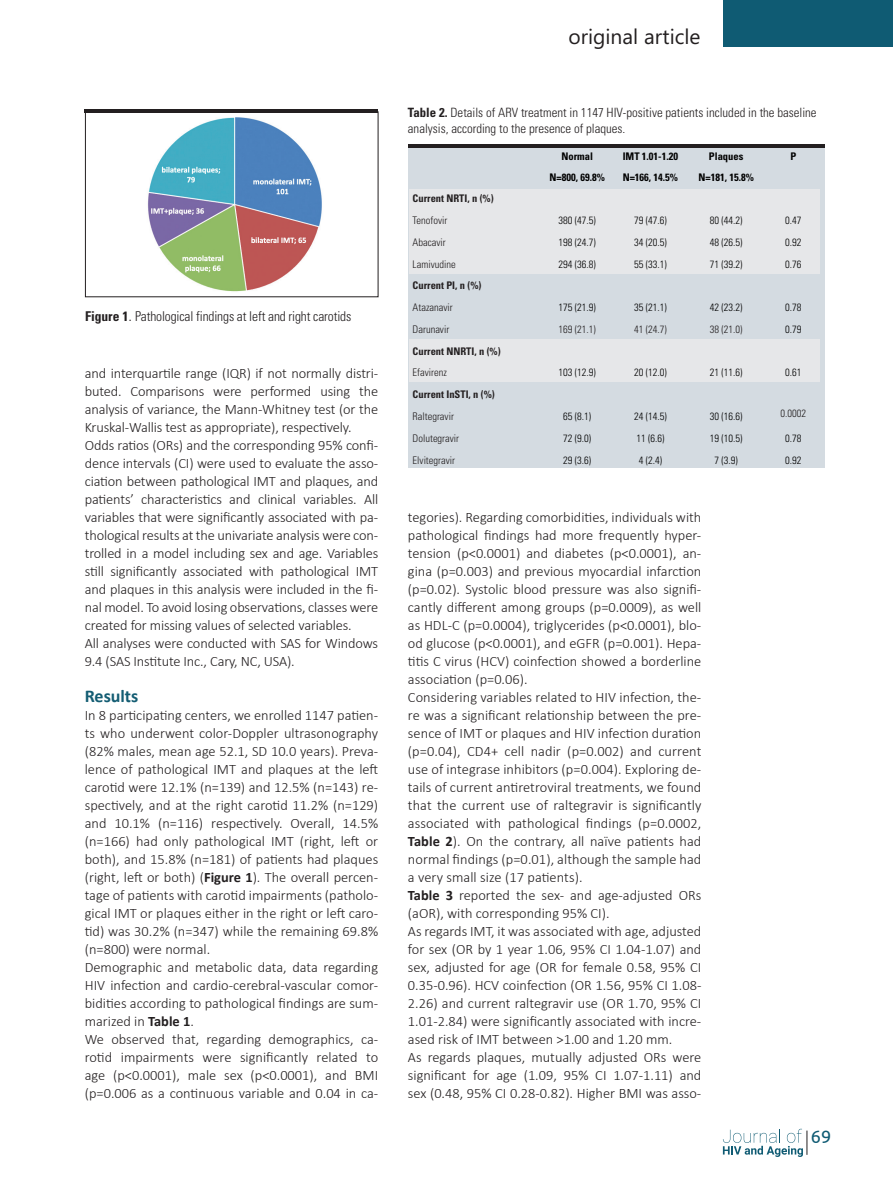
<style>
.page{position:relative;width:893px;height:1191px;background:#fff}
.page>*{position:absolute;margin:0;border:0;box-sizing:border-box;transform-origin:0 0}
.t1{font:21px "Segoe WP";color:#231f20}
.t2{font:700 18px "Calibri";color:#145d73}
.t3{font:18px "Ubuntu";color:#0f5b73}
.t4{font:300 14.4px/18px "Calibri";color:#231f20;text-align:justify}
.t5{font:300 condensed 13.5px "Univers";letter-spacing:-.01em;color:#231f20}
.t6{font:300 condensed 12.9px/15.8px "Univers";color:#231f20}
.t7{font:300 condensed 10.5px "Univers";color:#000}
.t8{font:300 condensed 10.5px "Univers";color:#231f20}
.t9{font:700 condensed 10.5px "Univers";color:#231f20}
.t10{font:700 condensed 10.5px "Univers";color:#000}
.s1{font-weight:700}
.s2{font-family:"Calibri";font-stretch:normal;font-size:14.4px}
</style>
<div class="page">
<div style="left:723px;top:0;width:170px;height:47px;background:#0f5b73"></div>
<svg style="left:723px;top:1128px;width:85px;height:29px"></svg>
<hr style="left:85px;top:109px;width:293px;height:4px;background:#231f20">
<div style="left:408px;top:147px;width:416px;height:321px;background:#d4dbe1"></div>
<hr style="left:408px;top:144px;width:416px;height:4px;background:#231f20">
<div style="left:409px;top:189px;width:411px;height:85px;background:#e6e7e9"></div>
<div style="left:409px;top:339px;width:411px;height:42px;background:#e6e7e9"></div>
<img style="left:148px;top:117px;width:174px;height:175px">
<p class="t5" style="left:85px;top:308px;width:268px"><span class="s1">Figure 1</span><span class="s2">.</span> Pathological findings at left and right carotids</p>
<p class="t4" style="left:85px;top:364px;width:295px">and interquartile range (IQR) if not normally distri&shy;buted. Comparisons were performed using the analysis of variance, the Mann-Whitney test (or the Kruskal-Wallis test as appropriate), respectively.</p>
<p class="t4" style="left:85px;top:436px;width:295px">Odds ratios (ORs) and the corresponding 95% confi&shy;dence intervals (CI) were used to evaluate the asso&shy;ciation between pathological IMT and plaques, and patients’ characteristics and clinical variables. All variables that were significantly associated with pa&shy;thological results at the univariate analysis were con&shy;trolled in a model including sex and age. Variables still significantly associated with pathological IMT and plaques in this analysis were included in the fi&shy;nal model. To avoid losing observations, classes were created for missing values of selected variables.</p>
<p class="t4" style="left:85px;top:634px;width:295px">All analyses were conducted with SAS for Windows<br>9.4 (SAS Institute Inc., Cary, NC, USA).</p>
<p class="t2" style="left:85px;top:683px;width:55px">Results</p>
<p class="t4" style="left:85px;top:706px;width:295px">In 8 participating centers, we enrolled 1147 patien&shy;ts who underwent color-Doppler ultrasonography (82% males, mean age 52.1, SD 10.0 years). Preva&shy;lence of pathological IMT and plaques at the left carotid were 12.1% (n=139) and 12.5% (n=143) re&shy;spectively, and at the right carotid 11.2% (n=129) and 10.1% (n=116) respectively. Overall, 14.5% (n=166) had only pathological IMT (right, left or both), and 15.8% (n=181) of patients had plaques (right, left or both) (<span class="s1">Figure 1</span>). The overall percen&shy;tage of patients with carotid impairments (patholo&shy;gical IMT or plaques either in the right or left caro&shy;tid) was 30.2% (n=347) while the remaining 69.8% (n=800) were normal.</p>
<p class="t4" style="left:85px;top:958px;width:295px">Demographic and metabolic data, data regarding HIV infection and cardio-cerebral-vascular comor&shy;bidities according to pathological findings are sum&shy;marized in <span class="s1">Table 1</span>.</p>
<p class="t4" style="left:85px;top:1030px;width:295px">We observed that, regarding demographics, ca&shy;rotid impairments were significantly related to age (p&lt;0.0001), male sex (p&lt;0.0001), and BMI (p=0.006 as a continuous variable and 0.04 in ca-</p>
<p class="t1" style="left:568px;top:22px;width:134px">original article</p>
<p class="t6" style="left:408px;top:105px;width:410px"><span class="s1">Table 2.</span> Details of ARV treatment in 1147 HIV-positive patients included in the baseline analysis, according to the presence of plaques.</p>
<p class="t10" style="left:561px;top:150px;width:33px">Normal</p>
<p class="t10" style="left:623px;top:150px;width:57px">IMT 1.01-1.20</p>
<p class="t10" style="left:709px;top:150px;width:36px">Plaques</p>
<p class="t10" style="left:790px;top:150px;width:7px">P</p>
<p class="t10" style="left:549px;top:171px;width:57px">N=800, 69.8%</p>
<p class="t10" style="left:623px;top:171px;width:57px">N=166, 14.5%</p>
<p class="t10" style="left:698px;top:171px;width:57px">N=181, 15.8%</p>
<p class="t9" style="left:413px;top:192px;width:83px">Current NRTI, n (%)</p>
<p class="t8" style="left:413px;top:214px;width:36px">Tenofovir</p>
<p class="t7" style="left:559px;top:214px;width:39px">380 (47.5)</p>
<p class="t7" style="left:634px;top:214px;width:34px">79 (47.6)</p>
<p class="t7" style="left:710px;top:214px;width:34px">80 (44.2)</p>
<p class="t7" style="left:785px;top:214px;width:18px">0.47</p>
<p class="t8" style="left:413px;top:236px;width:35px">Abacavir</p>
<p class="t7" style="left:559px;top:236px;width:39px">198 (24.7)</p>
<p class="t7" style="left:634px;top:236px;width:34px">34 (20.5)</p>
<p class="t7" style="left:710px;top:236px;width:34px">48 (26.5)</p>
<p class="t7" style="left:785px;top:236px;width:18px">0.92</p>
<p class="t8" style="left:413px;top:258px;width:45px">Lamivudine</p>
<p class="t7" style="left:559px;top:258px;width:39px">294 (36.8)</p>
<p class="t7" style="left:634px;top:258px;width:34px">55 (33.1)</p>
<p class="t7" style="left:710px;top:258px;width:34px">71 (39.2)</p>
<p class="t7" style="left:785px;top:258px;width:18px">0.76</p>
<p class="t9" style="left:413px;top:279px;width:70px">Current PI, n (%)</p>
<p class="t8" style="left:413px;top:301px;width:42px">Atazanavir</p>
<p class="t7" style="left:559px;top:301px;width:39px">175 (21.9)</p>
<p class="t7" style="left:634px;top:301px;width:34px">35 (21.1)</p>
<p class="t7" style="left:710px;top:301px;width:34px">42 (23.2)</p>
<p class="t7" style="left:785px;top:301px;width:18px">0.78</p>
<p class="t8" style="left:413px;top:323px;width:38px">Darunavir</p>
<p class="t8" style="left:559px;top:323px;width:39px">169 (21.1)</p>
<p class="t8" style="left:634px;top:323px;width:34px">41 (24.7)</p>
<p class="t8" style="left:710px;top:323px;width:34px">38 (21.0)</p>
<p class="t7" style="left:785px;top:323px;width:18px">0.79</p>
<p class="t9" style="left:413px;top:344px;width:90px">Current NNRTI, n (%)</p>
<p class="t8" style="left:413px;top:366px;width:36px">Efavirenz</p>
<p class="t7" style="left:559px;top:366px;width:39px">103 (12.9)</p>
<p class="t7" style="left:634px;top:366px;width:34px">20 (12.0)</p>
<p class="t7" style="left:710px;top:366px;width:34px">21 (11.6)</p>
<p class="t7" style="left:785px;top:366px;width:18px">0.61</p>
<p class="t9" style="left:413px;top:388px;width:84px">Current InSTI, n (%)</p>
<p class="t8" style="left:413px;top:410px;width:43px">Raltegravir</p>
<p class="t7" style="left:563px;top:410px;width:29px">65 (8.1)</p>
<p class="t7" style="left:634px;top:410px;width:34px">24 (14.5)</p>
<p class="t7" style="left:710px;top:410px;width:34px">30 (16.6)</p>
<p class="t8" style="left:780px;top:407px;width:27px">0.0002</p>
<p class="t8" style="left:413px;top:432px;width:48px">Dolutegravir</p>
<p class="t7" style="left:563px;top:432px;width:29px">72 (9.0)</p>
<p class="t7" style="left:636px;top:432px;width:29px">11 (6.6)</p>
<p class="t7" style="left:710px;top:432px;width:34px">19 (10.5)</p>
<p class="t7" style="left:785px;top:432px;width:18px">0.78</p>
<p class="t8" style="left:413px;top:453px;width:44px">Elvitegravir</p>
<p class="t7" style="left:563px;top:453px;width:29px">29 (3.6)</p>
<p class="t7" style="left:639px;top:453px;width:25px">4 (2.4)</p>
<p class="t7" style="left:714px;top:453px;width:25px">7 (3.9)</p>
<p class="t7" style="left:785px;top:453px;width:18px">0.92</p>
<p class="t4" style="left:408px;top:508px;width:295px">tegories). Regarding comorbidities, individuals with pathological findings had more frequently hyper&shy;tension (p&lt;0.0001) and diabetes (p&lt;0.0001), an&shy;gina (p=0.003) and previous myocardial infarction (p=0.02). Systolic blood pressure was also signifi&shy;cantly different among groups (p=0.0009), as well as HDL-C (p=0.0004), triglycerides (p&lt;0.0001), blo&shy;od glucose (p&lt;0.0001), and eGFR (p=0.001). Hepa&shy;titis C virus (HCV) coinfection showed a borderline association (p=0.06).</p>
<p class="t4" style="left:408px;top:688px;width:295px">Considering variables related to HIV infection, the&shy;re was a significant relationship between the pre&shy;sence of IMT or plaques and HIV infection duration (p=0.04), CD4+ cell nadir (p=0.002) and current use of integrase inhibitors (p=0.004). Exploring de&shy;tails of current antiretroviral treatments, we found that the current use of raltegravir is significantly associated with pathological findings (p=0.0002, <span class="s1">Table 2</span>). On the contrary, all naïve patients had normal findings (p=0.01), although the sample had a very small size (17 patients).</p>
<p class="t4" style="left:408px;top:886px;width:295px"><span class="s1">Table 3</span> reported the sex- and age-adjusted ORs (aOR), with corresponding 95% CI).</p>
<p class="t4" style="left:408px;top:922px;width:295px">As regards IMT, it was associated with age, adjusted for sex (OR by 1 year 1.06, 95% CI 1.04-1.07) and sex, adjusted for age (OR for female 0.58, 95% CI 0.35-0.96). HCV coinfection (OR 1.56, 95% CI 1.08- 2.26) and current raltegravir use (OR 1.70, 95% CI 1.01-2.84) were significantly associated with incre&shy;ased risk of IMT between &gt;1.00 and 1.20 mm.</p>
<p class="t4" style="left:408px;top:1048px;width:295px">As regards plaques, mutually adjusted ORs were significant for age (1.09, 95% CI 1.07-1.11) and sex (0.48, 95% CI 0.28-0.82). Higher BMI was asso-</p>
<p class="t3" style="left:811px;top:1125px;width:22px">69</p>
<p class="t3" style="left:811px;top:1125px;width:22px">13</p>
</div>
